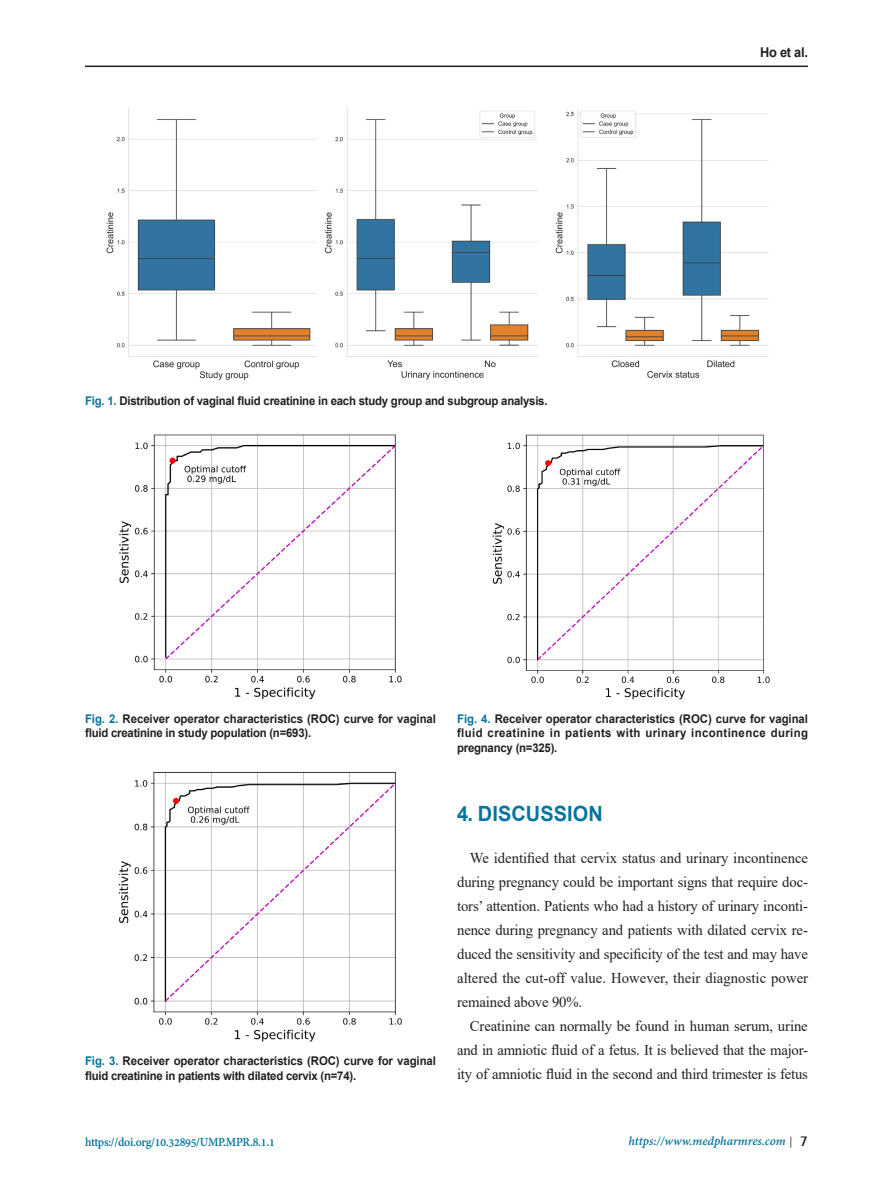
<style>
.page{position:relative;width:893px;height:1191px;background:#fff}
.page>*{position:absolute;margin:0;border:0;box-sizing:border-box;transform-origin:0 0}
.headiing_1st{font:700 21px "Arial";letter-spacing:.005em;color:#07749f;scale:.95 1}
.main_text{font:15px/24px "Times New Roman";letter-spacing:-.015em;color:#231f20;text-align:justify}
.t1{font:700 13.5px "Adobe Devanagari";letter-spacing:-.02em;color:#07749f;scale:.95 1}
.t2{font:italic 700 13.5px "Adobe Devanagari";letter-spacing:-.005em;color:#07749f}
.t3{font:700 13.5px "Arial";color:#231f20;scale:.95 1}
.fig_title{font:700 12px/14.4px "Arial";letter-spacing:-.02em;color:#231f20;scale:.95 1}
.s1{color:#07749f}
.s2{font-weight:400;font-style:normal;font-size:12px;color:#231f20}
.s3{font-family:"Rotis Semi Sans Std";font-style:normal;font-size:15px;color:#231f20}
</style>
<div class="page">
<hr style="left:85px;top:66px;width:723px;height:1px;background:#231f20">
<img style="left:106px;top:108px;width:663px;height:272px">
<img style="left:119px;top:434px;width:283px;height:265px">
<img style="left:118px;top:771px;width:284px;height:271px">
<img style="left:492px;top:434px;width:278px;height:265px">
<p class="fig_title" style="left:85px;top:394px;width:488px"><span class="s1">Fig. 1.</span> Distribution of vaginal fluid creatinine in each study group and subgroup analysis.</p>
<p class="t3" style="left:760px;top:42px;width:52px">Ho et al.</p>
<p class="fig_title" style="left:85px;top:711px;width:371px"><span class="s1">Fig. 2.</span> Receiver operator characteristics (ROC) curve for vaginal fluid creatinine in study population (n=693).</p>
<p class="fig_title" style="left:85px;top:1054px;width:371px"><span class="s1">Fig. 3.</span> Receiver operator characteristics (ROC) curve for vaginal fluid creatinine in patients with dilated cervix (n=74).</p>
<p class="fig_title" style="left:457px;top:711px;width:371px;text-align:justify"><span class="s1">Fig. 4.</span> Receiver operator characteristics (ROC) curve for vaginal fluid creatinine in patients with urinary incontinence during pregnancy (n=325).</p>
<p class="headiing_1st" style="left:457px;top:798px;width:155px">4. DISCUSSION</p>
<p class="main_text" style="left:457px;top:845px;width:352px;text-indent:13px">We identified that cervix status and urinary incontinence during pregnancy could be important signs that require doc&shy;tors’ attention. Patients who had a history of urinary inconti&shy;nence during pregnancy and patients with dilated cervix re&shy;duced the sensitivity and specificity of the test and may have altered the cut-off value. However, their diagnostic power remained above 90%.</p>
<p class="main_text" style="left:457px;top:1013px;width:352px;text-indent:13px">Creatinine can normally be found in human serum, urine and in amniotic fluid of a fetus. It is believed that the major&shy;ity of amniotic fluid in the second and third trimester is fetus</p>
<p class="t1" style="left:85px;top:1134px;width:201px">https://doi.org/10.32895/UMP.MPR.8.1.1</p>
<p class="t2" style="left:628px;top:1133px;width:181px">https://www.medpharmres.com <span class="s2">|</span> <span class="s3">7</span></p>
</div>
